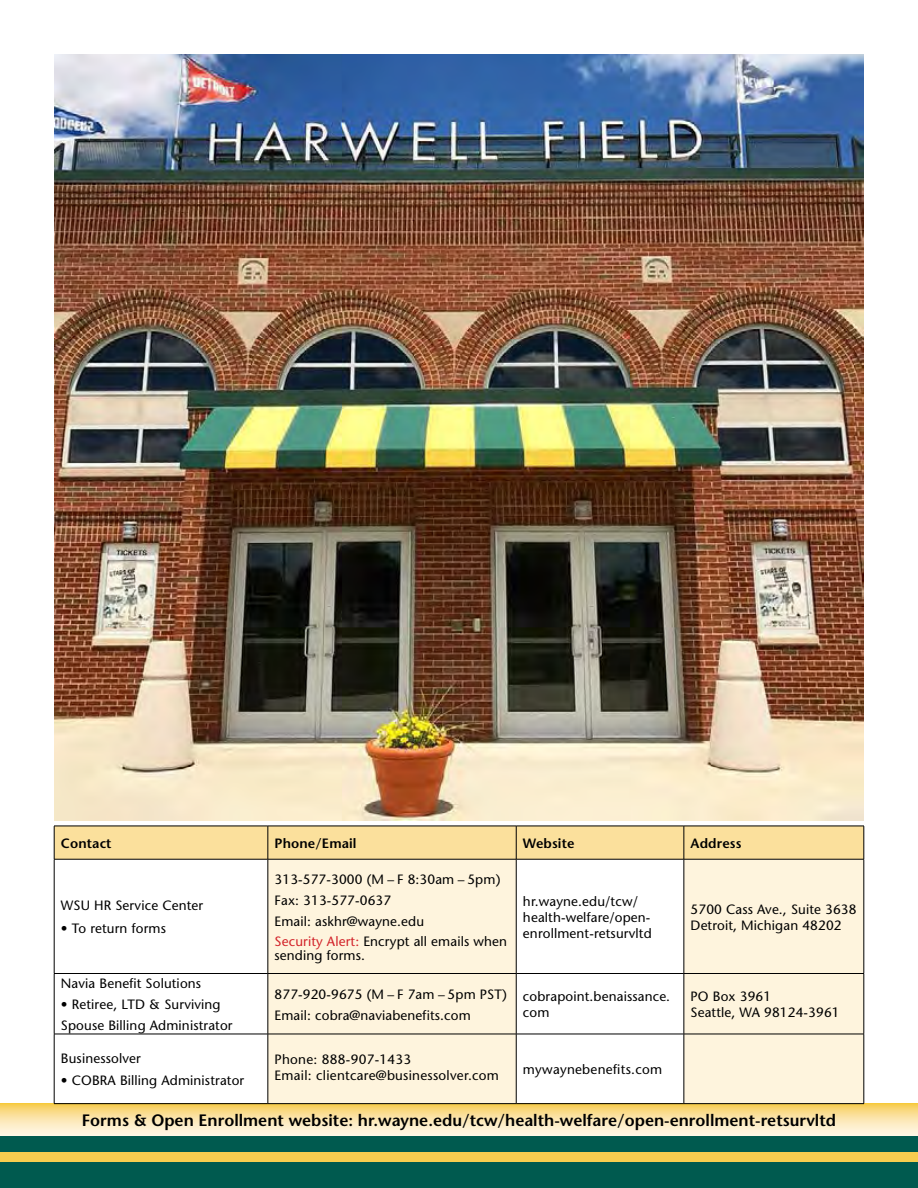
<style>
.page{position:relative;width:918px;height:1188px;background:#fff}
.page>*{position:absolute;margin:0;border:0;box-sizing:border-box;transform-origin:0 0}
.t1{font:600 16.5px "Stone Sans";color:#000}
.t2{font:13.5px/16.2px "Stone Sans";letter-spacing:.01em;color:#000}
.t3{font:600 13.5px "Stone Sans";letter-spacing:.01em;color:#000}
.s1{color:#d2232a}
</style>
<div class="page">
<svg style="left:0;top:1103px;width:918px;height:33px;background:#fae4aa"></svg>
<div style="left:0;top:1136px;width:918px;height:17px;background:#005a4f"></div>
<div style="left:0;top:1152px;width:918px;height:24px;background:#f7cd4f"></div>
<div style="left:0;top:1162px;width:918px;height:26px;background:#005a4f"></div>
<div style="left:55px;top:827px;width:809px;height:32px;background:#fbe09c"></div>
<svg style="left:269px;top:860px;width:595px;height:243px;fill:#fef4dd"></svg>
<hr style="left:54px;top:826px;width:214px;height:1px;background:#000">
<hr style="left:54px;top:826px;width:1px;height:33px;background:#000">
<hr style="left:268px;top:826px;width:248px;height:1px;background:#000">
<hr style="left:268px;top:826px;width:1px;height:33px;background:#000">
<hr style="left:516px;top:826px;width:168px;height:1px;background:#000">
<hr style="left:516px;top:826px;width:1px;height:33px;background:#000">
<hr style="left:684px;top:826px;width:180px;height:1px;background:#000">
<hr style="left:684px;top:826px;width:1px;height:33px;background:#000">
<hr style="left:864px;top:826px;width:1px;height:33px;background:#000">
<hr style="left:54px;top:859px;width:214px;height:1px;background:#000">
<hr style="left:54px;top:859px;width:1px;height:114px;background:#000">
<hr style="left:268px;top:859px;width:248px;height:1px;background:#000">
<hr style="left:268px;top:859px;width:1px;height:114px;background:#000">
<hr style="left:516px;top:859px;width:168px;height:1px;background:#000">
<hr style="left:516px;top:859px;width:1px;height:114px;background:#000">
<hr style="left:684px;top:859px;width:180px;height:1px;background:#000">
<hr style="left:684px;top:859px;width:1px;height:114px;background:#000">
<hr style="left:864px;top:859px;width:1px;height:114px;background:#000">
<hr style="left:54px;top:973px;width:214px;height:1px;background:#000">
<hr style="left:54px;top:974px;width:1px;height:60px;background:#000">
<hr style="left:268px;top:973px;width:248px;height:1px;background:#000">
<hr style="left:268px;top:974px;width:1px;height:60px;background:#000">
<hr style="left:516px;top:973px;width:168px;height:1px;background:#000">
<hr style="left:516px;top:974px;width:1px;height:60px;background:#000">
<hr style="left:684px;top:973px;width:180px;height:1px;background:#000">
<hr style="left:684px;top:974px;width:1px;height:60px;background:#000">
<hr style="left:864px;top:974px;width:1px;height:60px;background:#000">
<hr style="left:54px;top:1034px;width:214px;height:1px;background:#000">
<hr style="left:54px;top:1034px;width:1px;height:69px;background:#000">
<hr style="left:268px;top:1034px;width:248px;height:1px;background:#000">
<hr style="left:268px;top:1034px;width:1px;height:69px;background:#000">
<hr style="left:516px;top:1034px;width:168px;height:1px;background:#000">
<hr style="left:516px;top:1034px;width:1px;height:69px;background:#000">
<hr style="left:684px;top:1034px;width:180px;height:1px;background:#000">
<hr style="left:684px;top:1034px;width:1px;height:69px;background:#000">
<hr style="left:864px;top:1034px;width:1px;height:69px;background:#000">
<hr style="left:54px;top:1103px;width:214px;height:1px;background:#000">
<hr style="left:268px;top:1103px;width:248px;height:1px;background:#000">
<hr style="left:516px;top:1103px;width:168px;height:1px;background:#000">
<hr style="left:684px;top:1103px;width:180px;height:1px;background:#000">
<img style="left:54px;top:54px;width:809px;height:767px">
<p class="t3" style="left:61px;top:835px;width:52px">Contact</p>
<p class="t3" style="left:275px;top:835px;width:84px">Phone/Email</p>
<p class="t3" style="left:523px;top:835px;width:53px">Website</p>
<p class="t3" style="left:691px;top:835px;width:52px">Address</p>
<p class="t2" style="left:61px;top:897px;width:144px">WSU HR Service Center</p>
<p class="t2" style="left:61px;top:920px;width:107px">• To return forms</p>
<p class="t2" style="left:275px;top:869px;width:234px;line-height:20.7px">313-577-3000 (M – F 8:30am – 5pm)<br>Fax: 313-577-0637<br>Email: askhr@wayne.edu<br><span class="s1">Security Alert:</span> Encrypt all emails when</p>
<p class="t2" style="left:275px;top:947px;width:92px">sending forms.</p>
<p class="t2" style="left:523px;top:893px;width:130px">hr.wayne.edu/tcw/ health-welfare/open&shy;enrollment-retsurvltd</p>
<p class="t2" style="left:691px;top:901px;width:167px">5700 Cass Ave., Suite 3638<br>Detroit, Michigan 48202</p>
<p class="t2" style="left:61px;top:975px;width:142px">Navia Benefit Solutions</p>
<p class="t2" style="left:61px;top:994px;width:173px;line-height:21px">• Retiree, LTD &amp; Surviving<br>Spouse Billing Administrator</p>
<p class="t2" style="left:275px;top:983px;width:234px;line-height:21px">877-920-9675 (M – F 7am – 5pm PST)<br>Email: cobra@naviabenefits.com</p>
<p class="t2" style="left:523px;top:988px;width:149px">cobrapoint.benaissance. com</p>
<p class="t2" style="left:691px;top:988px;width:151px">PO Box 3961<br>Seattle, WA 98124-3961</p>
<p class="t2" style="left:61px;top:1051px;width:81px">Businessolver</p>
<p class="t2" style="left:61px;top:1072px;width:185px">• COBRA Billing Administrator</p>
<p class="t2" style="left:275px;top:1051px;width:226px">Phone: 888-907-1433<br>Email: clientcare@businessolver.com</p>
<p class="t2" style="left:523px;top:1061px;width:141px">mywaynebenefits.com</p>
<p class="t1" style="left:82px;top:1111px;width:756px">Forms &amp; Open Enrollment website: hr.wayne.edu/tcw/health-welfare/open-enrollment-retsurvltd</p>
</div>
